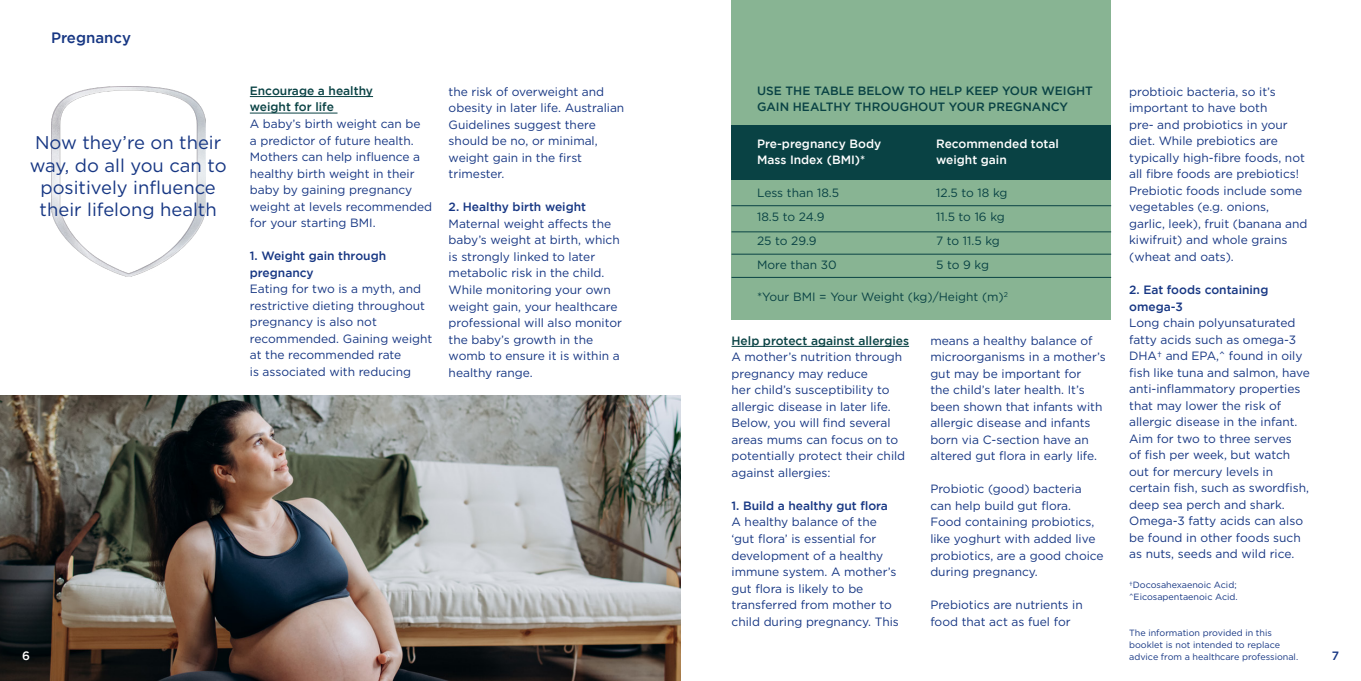
<style>
.page{position:relative;width:1361px;height:681px;background:#fff}
.page>*{position:absolute;margin:0;border:0;box-sizing:border-box;transform-origin:0 0}
.t1{font:18.45px/22.4px "Gotham";color:#163683;text-align:center}
.t2{font:500 15px "Gotham";color:#163683}
.t3{font:12px/16.5px "Gotham";color:#163683}
.t4{font:500 12px/16.5px "Gotham";color:#094244}
.t5{font:12px/24px "Gotham";color:#094244}
.t6{font:500 12px/16.5px "Gotham";color:#163683}
.t7{font:500 12px/16.5px "Gotham";color:#fff}
.t8{font:9px/12px "Gotham";color:#163683}
</style>
<div class="page">
<img style="left:0;top:395px;width:680px;height:285px">
<div style="left:731px;top:0;width:380px;height:319px;background:#88b493"></div>
<div style="left:731px;top:126px;width:380px;height:54px;background:#094244"></div>
<hr style="left:731px;top:346px;width:178px;height:1px;background:#094244">
<hr style="left:250px;top:96px;width:123px;height:1px;background:#094244">
<hr style="left:250px;top:113px;width:87px;height:1px;background:#094244">
<hr style="left:731px;top:205px;width:380px;height:1px;background:#094244">
<hr style="left:731px;top:231px;width:380px;height:1px;background:#094244">
<hr style="left:731px;top:254px;width:380px;height:1px;background:#094244">
<hr style="left:731px;top:277px;width:380px;height:1px;background:#094244">
<img style="left:51px;top:86px;width:154px;height:191px">
<p class="t2" style="left:51px;top:29px;width:81px">Pregnancy</p>
<h1 class="t1" style="left:30px;top:131px;width:198px">Now they’re on their way, do all you can to positively influence their lifelong health</h1>
<p class="t4" style="left:250px;top:82px;width:125px">Encourage a healthy weight for life</p>
<p class="t3" style="left:250px;top:115px;width:184px">A baby’s birth weight can be<br>a predictor of future health.<br>Mothers can help influence a healthy birth weight in their baby by gaining pregnancy weight at levels recommended for your starting BMI.</p>
<p class="t6" style="left:250px;top:247px;width:138px">1. Weight gain through pregnancy</p>
<p class="t3" style="left:250px;top:280px;width:184px">Eating for two is a myth, and restrictive dieting throughout pregnancy is also not recommended. Gaining weight at the recommended rate<br>is associated with reducing</p>
<p class="t3" style="left:449px;top:83px;width:177px">the risk of overweight and obesity in later life. Australian<br>Guidelines suggest there should be no, or minimal, weight gain in the first trimester.</p>
<p class="t6" style="left:449px;top:198px;width:139px">2. Healthy birth weight</p>
<p class="t3" style="left:449px;top:215px;width:175px">Maternal weight affects the baby’s weight at birth, which is strongly linked to later metabolic risk in the child.<br>While monitoring your own weight gain, your healthcare professional will also monitor the baby’s growth in the womb to ensure it is within a healthy range.</p>
<p class="t7" style="left:22px;top:647px;width:9px">6</p>
<p class="t4" style="left:757px;top:82px;width:337px">USE THE TABLE BELOW TO HELP KEEP YOUR WEIGHT<br>GAIN HEALTHY THROUGHOUT YOUR PREGNANCY</p>
<p class="t7" style="left:757px;top:135px;width:126px">Pre-pregnancy Body<br>Mass Index (BMI)*</p>
<p class="t5" style="left:757px;top:181px;width:84px">Less than 18.5<br>18.5 to 24.9<br>25 to 29.9<br>More than 30</p>
<p class="t7" style="left:936px;top:135px;width:124px">Recommended total weight gain</p>
<p class="t5" style="left:936px;top:181px;width:73px">12.5 to 18 kg<br>11.5 to 16 kg<br>7 to 11.5 kg<br>5 to 9 kg</p>
<p class="t5" style="left:757px;top:285px;width:252px">*Your BMI = Your Weight (kg)/Height (m)<sup>2</sup></p>
<p class="t4" style="left:731px;top:332px;width:179px">Help protect against allergies</p>
<p class="t3" style="left:731px;top:348px;width:175px">A mother’s nutrition through pregnancy may reduce<br>her child’s susceptibility to allergic disease in later life.<br>Below, you will find several areas mums can focus on to potentially protect their child against allergies:</p>
<p class="t6" style="left:731px;top:497px;width:158px">1. Build a healthy gut flora</p>
<p class="t3" style="left:731px;top:513px;width:169px">A healthy balance of the ‘gut flora’ is essential for development of a healthy immune system. A mother’s gut flora is likely to be transferred from mother to child during pregnancy. This</p>
<p class="t3" style="left:930px;top:332px;width:177px">means a healthy balance of microorganisms in a mother’s gut may be important for<br>the child’s later health. It’s been shown that infants with allergic disease and infants born via C-section have an altered gut flora in early life.</p>
<p class="t3" style="left:930px;top:480px;width:175px">Probiotic (good) bacteria can help build gut flora.<br>Food containing probiotics, like yoghurt with added live probiotics, are a good choice during pregnancy.</p>
<p class="t3" style="left:930px;top:596px;width:154px">Prebiotics are nutrients in food that act as fuel for</p>
<p class="t3" style="left:1129px;top:83px;width:180px">probtioic bacteria, so it’s important to have both<br>pre- and probiotics in your diet. While prebiotics are typically high-fibre foods, not all fibre foods are prebiotics!<br>Prebiotic foods include some vegetables (e.g. onions, garlic, leek), fruit (banana and kiwifruit) and whole grains (wheat and oats).</p>
<p class="t6" style="left:1129px;top:281px;width:141px">2. Eat foods containing omega-3</p>
<p class="t3" style="left:1129px;top:314px;width:182px">Long chain polyunsaturated fatty acids such as omega-3<br>DHA† and EPA,^ found in oily fish like tuna and salmon, have anti-inflammatory properties that may lower the risk of allergic disease in the infant.<br>Aim for two to three serves<br>of fish per week, but watch out for mercury levels in certain fish, such as swordfish, deep sea perch and shark.<br>Omega-3 fatty acids can also be found in other foods such as nuts, seeds and wild rice.</p>
<p class="t8" style="left:1129px;top:578px;width:110px">†Docosahexaenoic Acid; ^Eicosapentaenoic Acid.</p>
<p class="t8" style="left:1129px;top:626px;width:171px">The information provided in this booklet is not intended to replace advice from a healthcare professional.</p>
<p class="t6" style="left:1332px;top:647px;width:9px">7</p>
</div>
